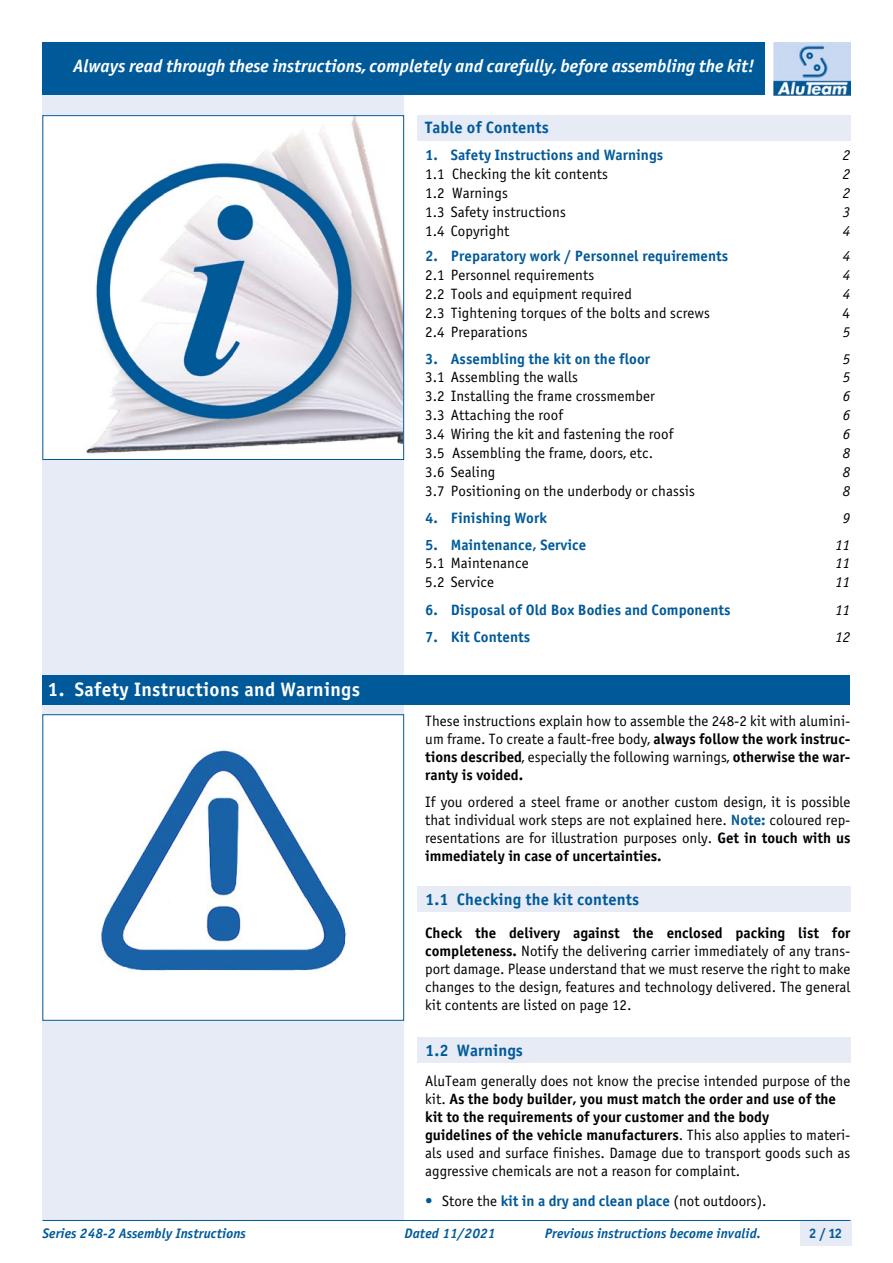
<style>
.page{position:relative;width:893px;height:1263px;background:#fff}
.page>*{position:absolute;margin:0;border:0;box-sizing:border-box;transform-origin:0 0}
.t1{font:19.5px "Officina Sans Bold ITC";letter-spacing:.02em;color:#fff}
.t2{font:italic 18px "Officina Sans Bold ITC";color:#fff}
.t3{font:16.5px "Officina Sans Bold ITC";letter-spacing:.01em;color:#005a9a}
.t4{font:15px/18px "Officina Sans Book ITC";letter-spacing:.005em;color:#000;text-align:justify}
.t5{font:15px/18px "Officina Sans Bold ITC";color:#000}
.t6{font:15px "Officina Sans Bold ITC";letter-spacing:.005em;color:#005a9a}
.t7{font:italic 15px "Officina Sans Book ITC";letter-spacing:.005em;color:#000}
.t8{font:italic 13.8px "Officina Sans Bold ITC";letter-spacing:.005em;color:#005a9a}
.t9{font:13.8px "Officina Sans Bold ITC";color:#005a9a}
.s1{font-family:"Officina Sans Bold ITC"}
.s2{font-family:"Officina Sans Bold ITC";color:#005a9a}
.s3{font-family:"Officina Sans Book ITC"}
.s4{color:#005a9a}
</style>
<div class="page">
<div style="left:43px;top:42px;width:361px;height:1178px;background:#e6ebf6"></div>
<div style="left:800px;top:1220px;width:51px;height:26px;background:#e6ebf6"></div>
<hr style="left:43px;top:1220px;width:807px;height:1px;background:#005a9a">
<hr style="left:43px;top:42px;width:807px;height:1px;background:#005a9a">
<div style="left:417px;top:115px;width:433px;height:25px;background:#e6ebf6"></div>
<div style="left:417px;top:887px;width:434px;height:25px;background:#e6ebf6"></div>
<div style="left:417px;top:1037px;width:434px;height:26px;background:#e6ebf6"></div>
<div style="left:43px;top:675px;width:807px;height:30px;background:#005a9a"></div>
<div style="left:43px;top:715px;width:361px;height:305px;background:#fff"></div>
<img style="left:100px;top:750px;width:247px;height:221px">
<div style="left:43px;top:714px;width:361px;height:306px;border:1px solid #005a9a"></div>
<div style="left:43px;top:43px;width:722px;height:52px;background:#005a9a"></div>
<img style="left:774px;top:42px;width:76px;height:53px">
<img style="left:45px;top:117px;width:357px;height:341px">
<div style="left:43px;top:115px;width:361px;height:345px;border:1px solid #005a9a"></div>
<p class="t2" style="left:73px;top:55px;width:683px">Always read through these instructions, completely and carefully, before assembling the kit!</p>
<h1 class="t1" style="left:47px;top:677px;width:314px">1. Safety Instructions and Warnings</h1>
<p class="t3" style="left:425px;top:117px;width:125px">Table of Contents</p>
<p class="t6" style="left:425px;top:146px;width:239px">1. Safety Instructions and Warnings</p>
<p class="t7" style="left:843px;top:147px;width:9px">2</p>
<p class="t4" style="left:425px;top:165px;width:184px">1.1 Checking the kit contents</p>
<p class="t7" style="left:843px;top:166px;width:9px">2</p>
<p class="t4" style="left:425px;top:184px;width:84px">1.2 Warnings</p>
<p class="t7" style="left:843px;top:184px;width:9px">2</p>
<p class="t4" style="left:425px;top:203px;width:142px">1.3 Safety instructions</p>
<p class="t7" style="left:843px;top:203px;width:9px">3</p>
<p class="t4" style="left:425px;top:222px;width:86px">1.4 Copyright</p>
<p class="t7" style="left:843px;top:222px;width:9px">4</p>
<p class="t6" style="left:425px;top:247px;width:305px">2. Preparatory work / Personnel requirements</p>
<p class="t7" style="left:843px;top:248px;width:9px">4</p>
<p class="t4" style="left:425px;top:266px;width:171px">2.1 Personnel requirements</p>
<p class="t7" style="left:843px;top:266px;width:9px">4</p>
<p class="t4" style="left:425px;top:285px;width:208px">2.2 Tools and equipment required</p>
<p class="t7" style="left:843px;top:285px;width:9px">4</p>
<p class="t4" style="left:425px;top:304px;width:286px">2.3 Tightening torques of the bolts and screws</p>
<p class="t4" style="left:842px;top:304px;width:9px">4</p>
<p class="t4" style="left:425px;top:323px;width:104px">2.4 Preparations</p>
<p class="t7" style="left:843px;top:323px;width:9px">5</p>
<p class="t6" style="left:425px;top:349px;width:226px">3. Assembling the kit on the floor</p>
<p class="t7" style="left:843px;top:350px;width:9px">5</p>
<p class="t4" style="left:425px;top:368px;width:154px">3.1 Assembling the walls</p>
<p class="t7" style="left:843px;top:369px;width:9px">5</p>
<p class="t4" style="left:425px;top:387px;width:231px">3.2 Installing the frame crossmember</p>
<p class="t7" style="left:843px;top:388px;width:9px">6</p>
<p class="t4" style="left:425px;top:406px;width:139px">3.3 Attaching the roof</p>
<p class="t7" style="left:843px;top:407px;width:9px">6</p>
<p class="t4" style="left:425px;top:425px;width:250px">3.4 Wiring the kit and fastening the roof</p>
<p class="t7" style="left:843px;top:425px;width:9px">6</p>
<p class="t4" style="left:425px;top:444px;width:230px">3.5 Assembling the frame, doors, etc.</p>
<p class="t7" style="left:843px;top:444px;width:9px">8</p>
<p class="t4" style="left:425px;top:463px;width:72px">3.6 Sealing</p>
<p class="t7" style="left:843px;top:463px;width:9px">8</p>
<p class="t4" style="left:425px;top:482px;width:271px">3.7 Positioning on the underbody or chassis</p>
<p class="t7" style="left:843px;top:482px;width:9px">8</p>
<p class="t6" style="left:425px;top:508px;width:123px">4. Finishing Work</p>
<p class="t7" style="left:843px;top:509px;width:9px">9</p>
<p class="t6" style="left:425px;top:535px;width:163px">5. Maintenance, Service</p>
<p class="t7" style="left:835px;top:536px;width:17px">11</p>
<p class="t4" style="left:425px;top:554px;width:105px">5.1 Maintenance</p>
<p class="t7" style="left:835px;top:555px;width:17px">11</p>
<p class="t4" style="left:425px;top:573px;width:71px">5.2 Service</p>
<p class="t7" style="left:835px;top:574px;width:17px">11</p>
<p class="t6" style="left:425px;top:601px;width:307px">6. Disposal of Old Box Bodies and Components</p>
<p class="t7" style="left:835px;top:602px;width:17px">11</p>
<p class="t6" style="left:425px;top:628px;width:106px">7. Kit Contents</p>
<p class="t7" style="left:835px;top:629px;width:17px">12</p>
<p class="t4" style="left:425px;top:712px;width:427px">These instructions explain how to assemble the 248-2 kit with alumini&shy;um frame. To create a fault-free body, <span class="s1">always follow the work instruc&shy;tions described</span>, especially the following warnings, <span class="s1">otherwise the war-</span></p>
<p class="t5" style="left:425px;top:766px;width:99px">ranty is voided.</p>
<p class="t4" style="left:425px;top:793px;width:427px">If you ordered a steel frame or another custom design, it is possible that individual work steps are not explained here. <span class="s2">Note:</span> coloured rep&shy;resentations are for illustration purposes only. <span class="s1">Get in touch with us</span></p>
<p class="t5" style="left:425px;top:847px;width:238px">immediately in case of uncertainties.</p>
<p class="t3" style="left:425px;top:889px;width:215px">1.1 Checking the kit contents</p>
<p class="t5" style="left:425px;top:923px;width:427px">Check the delivery against the enclosed packing list for</p>
<p class="t4" style="left:425px;top:941px;width:427px"><span class="s1">completeness.</span> Notify the delivering carrier immediately of any trans&shy;port damage. Please understand that we must reserve the right to make changes to the design, features and technology delivered. The general kit contents are listed on page 12.</p>
<p class="t3" style="left:425px;top:1040px;width:99px">1.2 Warnings</p>
<p class="t4" style="left:425px;top:1072px;width:427px">AluTeam generally does not know the precise intended purpose of the</p>
<p class="t5" style="left:425px;top:1090px;width:427px"><span class="s3">kit.</span> As the body builder, you must match the order and use of the kit to the requirements of your customer and the body<br>guidelines of the vehicle manufacturers<span class="s3">. This also applies to materi-</span></p>
<p class="t4" style="left:425px;top:1144px;width:427px">als used and surface finishes. Damage due to transport goods such as aggressive chemicals are not a reason for complaint.</p>
<p class="t4" style="left:425px;top:1192px;width:343px"><span class="s4">•</span> Store the <span class="s2">kit in a dry and clean place</span> (not outdoors).</p>
<p class="t8" style="left:43px;top:1225px;width:205px">Series 248-2 Assembly Instructions</p>
<p class="t8" style="left:404px;top:1225px;width:92px">Dated 11/2021</p>
<p class="t8" style="left:545px;top:1225px;width:218px">Previous instructions become invalid.</p>
<p class="t9" style="left:809px;top:1225px;width:35px">2 / 12</p>
</div>
